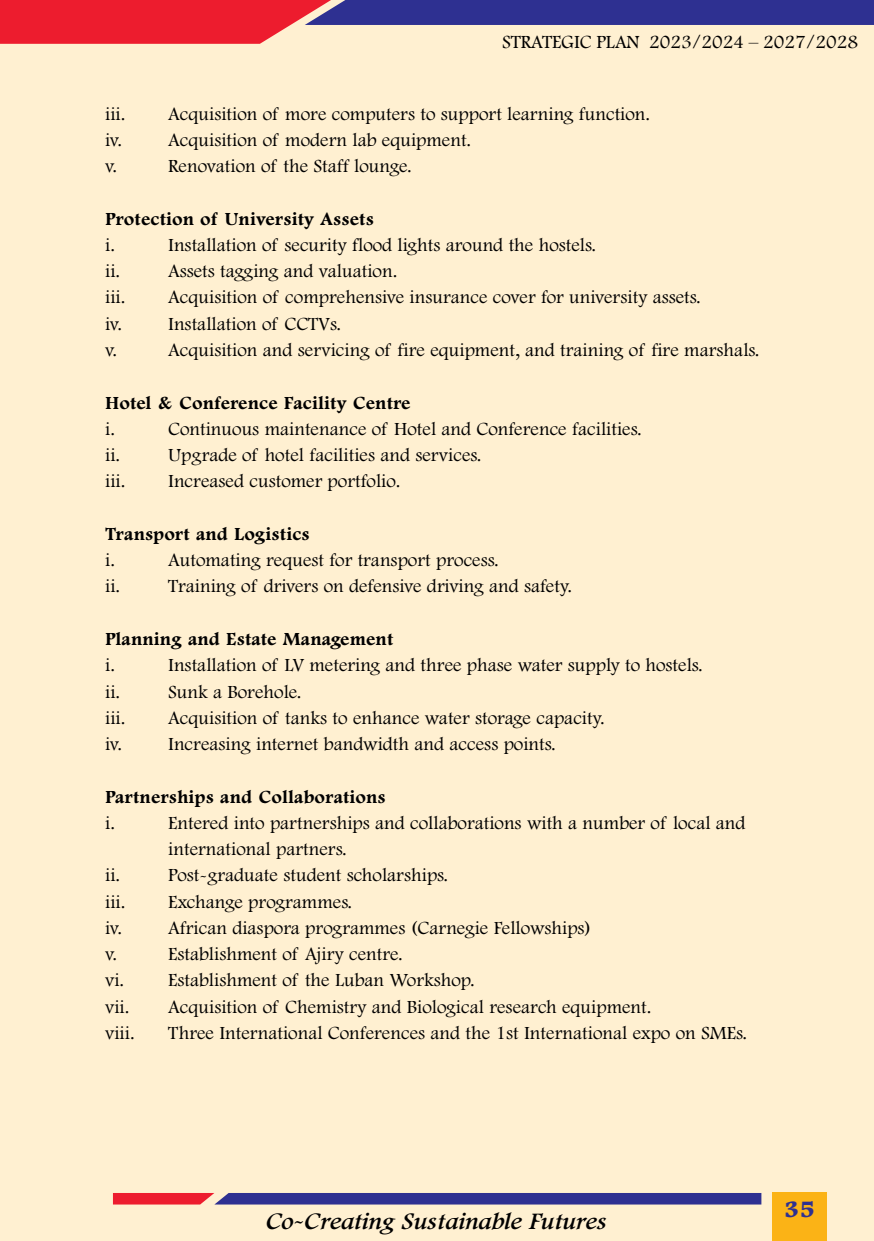
<style>
.page{position:relative;width:874px;height:1241px;background:#fff}
.page>*{position:absolute;margin:0;border:0;box-sizing:border-box;transform-origin:0 0}
.t1{font:italic 24.5px "Footlight MT Pro";color:#000}
.t2{font:800 24.5px "Footlight MT Pro";color:#2e3091}
.t3{font:300 19.25px/26.2px "Footlight MT Pro";color:#000}
.t4{font:700 19.25px "Footlight MT Pro";color:#000}
.t5{font:19.25px "Footlight MT Light";color:#000}
</style>
<div class="page">
<div style="left:0;top:0;width:873px;height:1240px;background:#fff0d1"></div>
<svg style="left:0;top:0;width:873px;height:44px"></svg>
<svg style="left:113px;top:1193px;width:648px;height:11px"></svg>
<div style="left:771px;top:1192px;width:55px;height:48px;background:#fbb316"></div>
<p class="t5" style="left:502px;top:30px;width:357px">STRATEGIC PLAN 2023/2024 – 2027/2028</p>
<p class="t3" style="left:105px;top:101px;width:22px">iii.</p>
<p class="t3" style="left:168px;top:101px;width:483px">Acquisition of more computers to support learning function.</p>
<p class="t3" style="left:105px;top:127px;width:367px">iv. Acquisition of modern lab equipment.</p>
<p class="t3" style="left:105px;top:153px;width:14px">v.</p>
<p class="t3" style="left:168px;top:153px;width:245px">Renovation of the Staff lounge.</p>
<p class="t4" style="left:105px;top:208px;width:270px">Protection of University Assets</p>
<p class="t3" style="left:105px;top:232px;width:11px">i.</p>
<p class="t3" style="left:168px;top:232px;width:429px">Installation of security flood lights around the hostels.</p>
<p class="t3" style="left:105px;top:258px;width:17px">ii.</p>
<p class="t3" style="left:168px;top:258px;width:230px">Assets tagging and valuation.</p>
<p class="t3" style="left:105px;top:285px;width:22px">iii.</p>
<p class="t3" style="left:168px;top:285px;width:534px">Acquisition of comprehensive insurance cover for university assets.</p>
<p class="t3" style="left:105px;top:311px;width:237px">iv. Installation of CCTVs.</p>
<p class="t3" style="left:105px;top:337px;width:14px">v.</p>
<p class="t3" style="left:168px;top:337px;width:592px">Acquisition and servicing of fire equipment, and training of fire marshals.</p>
<p class="t4" style="left:105px;top:392px;width:307px">Hotel &amp; Conference Facility Centre</p>
<p class="t3" style="left:105px;top:416px;width:11px">i.</p>
<p class="t3" style="left:168px;top:416px;width:474px">Continuous maintenance of Hotel and Conference facilities.</p>
<p class="t3" style="left:105px;top:442px;width:17px">ii.</p>
<p class="t3" style="left:168px;top:442px;width:314px">Upgrade of hotel facilities and services.</p>
<p class="t3" style="left:105px;top:468px;width:22px">iii.</p>
<p class="t3" style="left:168px;top:468px;width:234px">Increased customer portfolio.</p>
<p class="t4" style="left:105px;top:523px;width:206px">Transport and Logistics</p>
<p class="t3" style="left:105px;top:547px;width:11px">i.</p>
<p class="t3" style="left:168px;top:547px;width:332px">Automating request for transport process.</p>
<p class="t3" style="left:105px;top:573px;width:17px">ii.</p>
<p class="t3" style="left:168px;top:573px;width:405px">Training of drivers on defensive driving and safety.</p>
<p class="t4" style="left:105px;top:628px;width:290px">Planning and Estate Management</p>
<p class="t3" style="left:105px;top:652px;width:11px">i.</p>
<p class="t3" style="left:168px;top:652px;width:536px">Installation of LV metering and three phase water supply to hostels.</p>
<p class="t3" style="left:105px;top:678px;width:17px">ii.</p>
<p class="t3" style="left:168px;top:678px;width:135px">Sunk a Borehole.</p>
<p class="t3" style="left:105px;top:705px;width:22px">iii.</p>
<p class="t3" style="left:168px;top:705px;width:438px">Acquisition of tanks to enhance water storage capacity.</p>
<p class="t3" style="left:105px;top:731px;width:452px">iv. Increasing internet bandwidth and access points.</p>
<p class="t4" style="left:105px;top:785px;width:282px">Partnerships and Collaborations</p>
<p class="t3" style="left:105px;top:810px;width:11px">i.</p>
<p class="t3" style="left:168px;top:810px;width:578px">Entered into partnerships and collaborations with a number of local and international partners.</p>
<p class="t3" style="left:105px;top:862px;width:17px">ii.</p>
<p class="t3" style="left:168px;top:862px;width:281px">Post-graduate student scholarships.</p>
<p class="t3" style="left:105px;top:888px;width:22px">iii.</p>
<p class="t3" style="left:168px;top:888px;width:185px">Exchange programmes.</p>
<p class="t3" style="left:105px;top:915px;width:487px">iv. African diaspora programmes (Carnegie Fellowships)</p>
<p class="t3" style="left:105px;top:941px;width:14px">v.</p>
<p class="t3" style="left:168px;top:941px;width:236px">Establishment of Ajiry centre.</p>
<p class="t3" style="left:105px;top:967px;width:371px">vi. Establishment of the Luban Workshop.</p>
<p class="t3" style="left:105px;top:993px;width:26px">vii.</p>
<p class="t3" style="left:168px;top:993px;width:484px">Acquisition of Chemistry and Biological research equipment.</p>
<p class="t3" style="left:105px;top:1020px;width:31px">viii.</p>
<p class="t3" style="left:168px;top:1020px;width:580px">Three International Conferences and the 1st International expo on SMEs.</p>
<p class="t1" style="left:264px;top:1207px;width:342px">Co-Creating Sustainable Futures</p>
<p class="t2" style="left:783px;top:1195px;width:33px">35</p>
</div>
